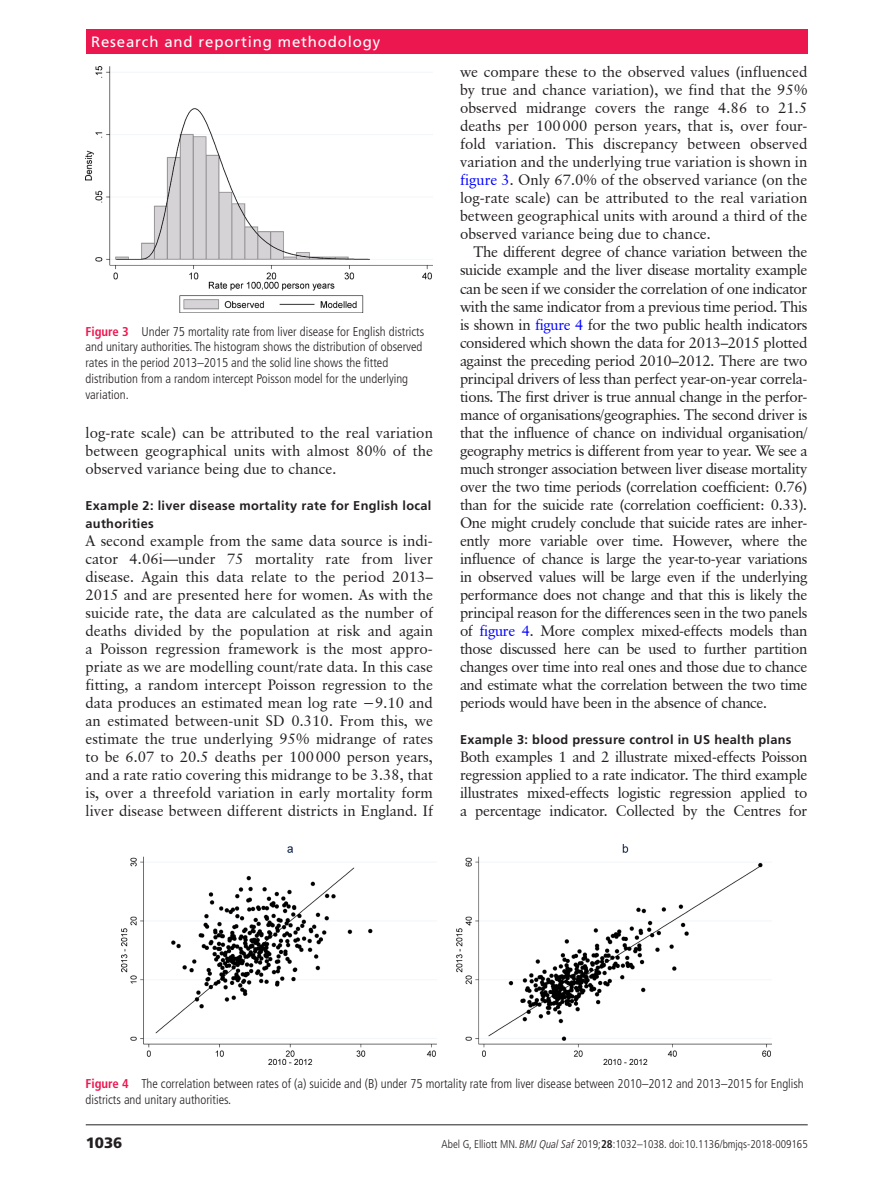
<style>
.page{position:relative;width:893px;height:1191px;background:#fff}
.page>*{position:absolute;margin:0;border:0;box-sizing:border-box;transform-origin:0 0}
.t1{font:15px/18px "Classical Garamond BT";color:#231f20;text-align:justify}
.t2{font:15px "Frutiger LT Std";letter-spacing:.055em;color:#fff}
.t3{font:900 15px "Frutiger LT Std";color:#231f20}
.t4{font:300 condensed 12.75px/15.8px "Frutiger LT Pro";color:#231f20}
.t5{font:700 12.75px/18px "Frutiger LT Std";letter-spacing:.025em;color:#231f20}
.t6{font:300 condensed 11.25px "Frutiger LT Pro";color:#231f20}
.s1{font-weight:700;color:#ed174f}
.s2{color:#00f}
.s3{font-style:italic}
.s4{font-weight:700}
</style>
<div class="page">
<hr style="left:86px;top:1124px;width:722px;height:1px;background:#231f20">
<div style="left:86px;top:30px;width:722px;height:24px;background:#ed174f"></div>
<img style="left:85px;top:66px;width:348px;height:246px">
<img style="left:122px;top:844px;width:649px;height:221px">
<p class="t2" style="left:91px;top:33px;width:291px">Research and reporting methodology</p>
<p class="t4" style="left:86px;top:323px;width:340px"><span class="s1">Figure 3</span> Under 75 mortality rate from liver disease for English districts and unitary authorities. The histogram shows the distribution of observed rates in the period 2013–2015 and the solid line shows the fitted distribution from a random intercept Poisson model for the underlying variation.</p>
<p class="t1" style="left:86px;top:424px;width:349px">log-rate scale) can be attributed to the real variation between geographical units with almost 80% of the observed variance being due to chance.</p>
<p class="t5" style="left:86px;top:497px;width:347px">Example 2: liver disease mortality rate for English local authorities</p>
<p class="t1" style="left:86px;top:532px;width:349px">A second example from the same data source is indi&shy;cator 4.06i—under 75 mortality rate from liver disease. Again this data relate to the period 2013– 2015 and are presented here for women. As with the suicide rate, the data are calculated as the number of deaths divided by the population at risk and again a Poisson regression framework is the most appro&shy;priate as we are modelling count/rate data. In this case fitting, a random intercept Poisson regression to the data produces an estimated mean log rate −9.10 and an estimated between-unit SD 0.310. From this, we estimate the true underlying 95% midrange of rates to be 6.07 to 20.5 deaths per 100000 person years, and a rate ratio covering this midrange to be 3.38, that is, over a threefold variation in early mortality form liver disease between different districts in England. If</p>
<p class="t1" style="left:460px;top:63px;width:349px">we compare these to the observed values (influenced by true and chance variation), we find that the 95% observed midrange covers the range 4.86 to 21.5 deaths per 100000 person years, that is, over four&shy;fold variation. This discrepancy between observed variation and the underlying true variation is shown in <span class="s2">figure 3</span>. Only 67.0% of the observed variance (on the log-rate scale) can be attributed to the real variation between geographical units with around a third of the observed variance being due to chance.</p>
<p class="t1" style="left:460px;top:243px;width:349px;text-indent:14px">The different degree of chance variation between the suicide example and the liver disease mortality example can be seen if we consider the correlation of one indicator with the same indicator from a previous time period. This is shown in <span class="s2">figure 4</span> for the two public health indicators considered which shown the data for 2013–2015 plotted against the preceding period 2010–2012. There are two principal drivers of less than perfect year-on-year correla&shy;tions. The first driver is true annual change in the perfor&shy;mance of organisations/geographies. The second driver is that the influence of chance on individual organisation/ geography metrics is different from year to year. We see a much stronger association between liver disease mortality over the two time periods (correlation coefficient: 0.76) than for the suicide rate (correlation coefficient: 0.33).<br>One might crudely conclude that suicide rates are inher&shy;ently more variable over time. However, where the influence of chance is large the year-to-year variations in observed values will be large even if the underlying performance does not change and that this is likely the principal reason for the differences seen in the two panels of <span class="s2">figure 4</span>. More complex mixed-effects models than those discussed here can be used to further partition changes over time into real ones and those due to chance and estimate what the correlation between the two time periods would have been in the absence of chance.</p>
<p class="t5" style="left:460px;top:731px;width:333px">Example 3: blood pressure control in US health plans</p>
<p class="t1" style="left:460px;top:748px;width:349px">Both examples 1 and 2 illustrate mixed-effects Poisson regression applied to a rate indicator. The third example illustrates mixed-effects logistic regression applied to a percentage indicator. Collected by the Centres for</p>
<p class="t4" style="left:86px;top:1076px;width:720px"><span class="s1">Figure 4</span> The correlation between rates of (a) suicide and (B) under 75 mortality rate from liver disease between 2010–2012 and 2013–2015 for English districts and unitary authorities.</p>
<p class="t3" style="left:86px;top:1133px;width:38px">1036</p>
<p class="t6" style="left:442px;top:1137px;width:368px">Abel G, Elliott MN. <span class="s3">BMJ Qual Saf</span> 2019;<span class="s4">28</span>:1032–1038. doi:10.1136/bmjqs-2018-009165</p>
</div>
